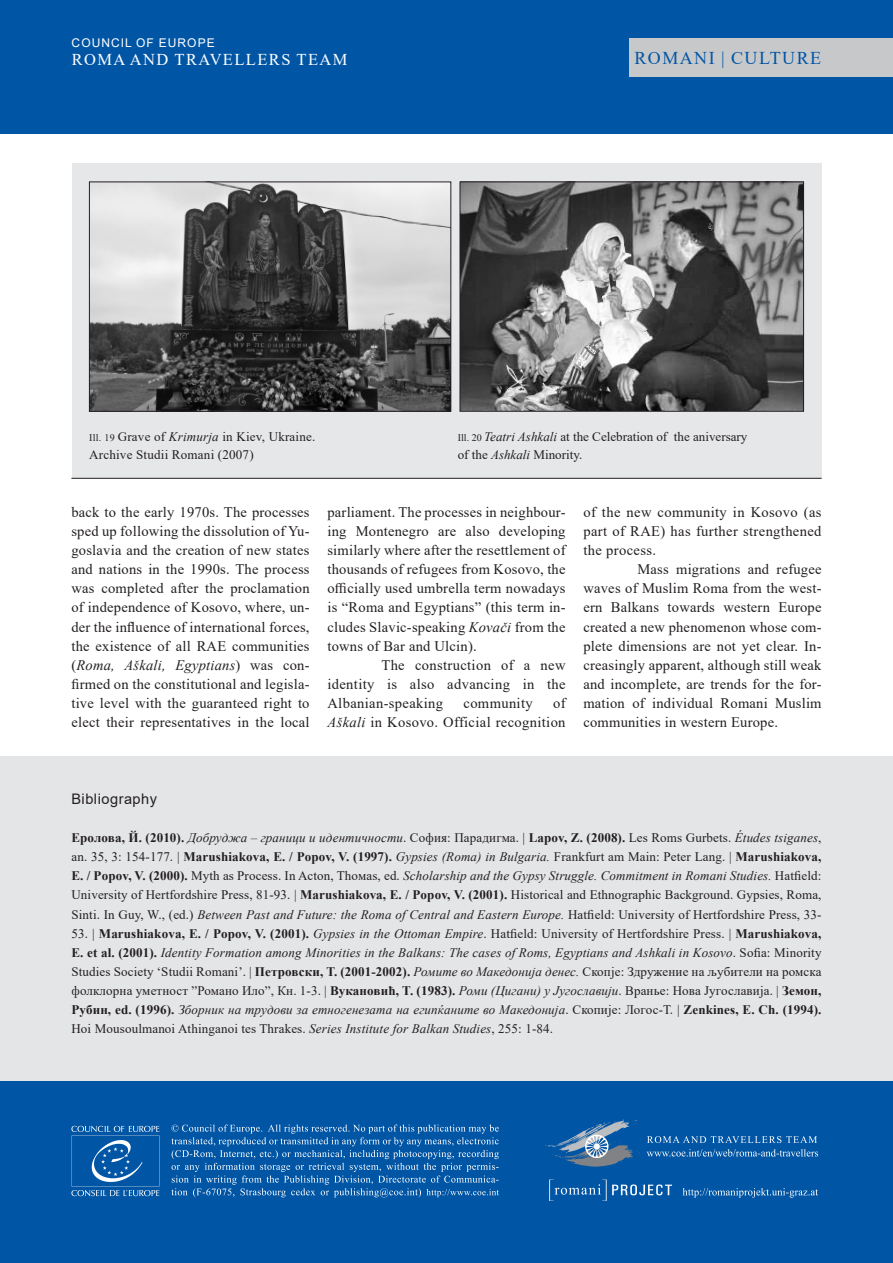
<style>
.page{position:relative;width:893px;height:1263px;background:#fff}
.page>*{position:absolute;margin:0;border:0;box-sizing:border-box;transform-origin:0 0}
.t1{font:18px "Times New Roman";letter-spacing:.08em;color:#0155a5}
.t2{font:16.5px "Times New Roman";letter-spacing:.085em;color:#fff}
.t3{font:14.55px/19.2px "Times New Roman";letter-spacing:.015em;color:#231f20;text-align:justify}
.t4{font:14.55px "Arial";letter-spacing:.035em;color:#231f20}
.t5{font:13.05px/19.2px "Times New Roman";letter-spacing:.01em;color:#231f20;text-align:justify}
.t6{font:12px "Arial";letter-spacing:.085em;color:#fff}
.s1{font-size:10.05px}
.s2{font-style:italic}
.s3{font-weight:700}
</style>
<div class="page">
<div style="left:0;top:756px;width:893px;height:478px;background:#e4e5e7"></div>
<div style="left:0;top:0;width:893px;height:134px;background:#0155a5"></div>
<div style="left:630px;top:38px;width:263px;height:39px;background:#c7c8ca"></div>
<div style="left:0;top:1081px;width:893px;height:182px;background:#0155a5"></div>
<div style="left:72px;top:163px;width:749px;height:315px;background:#e6e7e9"></div>
<img style="left:462px;top:184px;width:340px;height:225px">
<div style="left:460px;top:182px;width:344px;height:229px;border:1px solid #231f20"></div>
<img style="left:91px;top:184px;width:358px;height:225px">
<div style="left:89px;top:182px;width:362px;height:229px;border:1px solid #231f20"></div>
<hr style="left:71px;top:478px;width:750px;height:1px;background:#231f20">
<svg style="left:171px;top:1124px;width:328px;height:73px"></svg>
<svg style="left:549px;top:1179px;width:123px;height:22px"></svg>
<svg style="left:545px;top:1119px;width:95px;height:48px"></svg>
<svg style="left:647px;top:1149px;width:171px;height:7px"></svg>
<svg style="left:647px;top:1136px;width:170px;height:7px"></svg>
<svg style="left:71px;top:1126px;width:88px;height:70px"></svg>
<svg style="left:682px;top:1188px;width:136px;height:9px"></svg>
<p class="t6" style="left:72px;top:35px;width:145px">COUNCIL OF EUROPE</p>
<p class="t2" style="left:72px;top:48px;width:277px">ROMA AND TRAVELLERS TEAM</p>
<p class="t1" style="left:634px;top:45px;width:188px">ROMANI | CULTURE</p>
<p class="t5" style="left:89px;top:426px;width:228px"><span class="s1">Ill. 19</span> Grave of <span class="s2">Krimurja</span> in Kiev, Ukraine.</p>
<p class="t5" style="left:89px;top:444px;width:166px">Archive Studii Romani (2007)</p>
<p class="t5" style="left:458px;top:426px;width:291px"><span class="s1">Ill. 20</span> <span class="s2">Teatri Ashkali</span> at the Celebration of the aniversary</p>
<p class="t5" style="left:458px;top:444px;width:126px">of the <span class="s2">Ashkali</span> Minority.</p>
<p class="t3" style="left:71px;top:502px;width:240px">back to the early 1970s. The processes sped up following the dissolution of Yu&shy;goslavia and the creation of new states and nations in the 1990s. The process was completed after the proclamation of independence of Kosovo, where, un&shy;der the influence of international forces, the existence of all RAE communities (<span class="s2">Roma, Aškali, Egyptians</span>) was con&shy;firmed on the constitutional and legisla&shy;tive level with the guaranteed right to elect their representatives in the local</p>
<p class="t3" style="left:327px;top:502px;width:240px">parliament. The processes in neighbour&shy;ing Montenegro are also developing similarly where after the resettlement of thousands of refugees from Kosovo, the officially used umbrella term nowadays is “Roma and Egyptians” (this term in&shy;cludes Slavic-speaking <span class="s2">Kovači</span> from the towns of Bar and Ulcin).</p>
<p class="t3" style="left:327px;top:655px;width:240px;text-indent:54px">The construction of a new identity is also advancing in the Albanian‑speaking</p>
<p class="t3" style="left:463px;top:693px;width:71px">community</p>
<p class="t3" style="left:327px;top:693px;width:240px;text-align:right">of<br><span class="s2">Aškali</span> in Kosovo. Official recognition</p>
<p class="t3" style="left:583px;top:502px;width:240px">of the new community in Kosovo (as part of RAE) has further strengthened the process.</p>
<p class="t3" style="left:583px;top:559px;width:240px;text-indent:54px">Mass migrations and refugee waves of Muslim Roma from the west&shy;ern Balkans towards western Europe created a new phenomenon whose com&shy;plete dimensions are not yet clear. In&shy;creasingly apparent, although still weak and incomplete, are trends for the for&shy;mation of individual Romani Muslim communities in western Europe.</p>
<p class="t4" style="left:71px;top:788px;width:87px">Bibliography</p>
<p class="t5" style="left:71px;top:828px;width:752px"><span class="s3">Еролова, Й. (2010).</span> <span class="s2">Добруджа – граници и идентичности</span>. София: Парадигма. | <span class="s3">Lapov, Z. (2008).</span> Les Roms Gurbets. <span class="s2">Études tsiganes</span>, an. 35, 3: 154-177. | <span class="s3">Marushiakova, E. / Popov, V. (1997).</span> <span class="s2">Gypsies (Roma) in Bulgaria.</span> Frankfurt am Main: Peter Lang. | <span class="s3">Marushiakova, E. / Popov, V. (2000).</span> Myth as Process. In Acton, Thомas, ed. <span class="s2">Scholarship and the Gypsy Struggle. Commitment in Romani Studies.</span> Hatfield:<br>University of Hertfordshire Press, 81-93. | <span class="s3">Marushiakova, E. / Popov, V. (2001).</span> Historical and Ethnographic Background. Gypsies, Roma, Sinti. In Guy, W., (ed.) <span class="s2">Between Past and Future: the Roma of Central and Eastern Europe.</span> Hatfield: University of Hertfordshire Press, 33-</p>
<p class="t5" style="left:71px;top:923px;width:752px">53. | <span class="s3">Marushiakova, E. / Popov, V. (2001).</span> <span class="s2">Gypsies in the Ottoman Empire</span>. Hatfield: University of Hertfordshire Press. | <span class="s3">Marushiakova, E. et al. (2001).</span> <span class="s2">Identity Formation among Minorities in the Balkans: The cases of Roms, Egyptians and Ashkali in Kosovo</span>. Sofia: Minority Studies Society ‘Studii Romani’. | <span class="s3">Петровски, Т. (2001-2002).</span> <span class="s2">Ромите во Македониjа денес.</span> Скопjе: Здружение на љубители на ромска фолклорна уметност ”Романо Ило”, Кн. 1-3. | <span class="s3">Вукановиħ, T. (1983).</span> <span class="s2">Роми (Цигани) у Jугославиjи</span>. Вранье: Нова Jугославиjа. | <span class="s3">Земон, Рубин, ed. (1996).</span> <span class="s2">Зборник на трудови за етногенезата на египќаните во Македониjа</span>. Скопиjе: Логос-Т. | <span class="s3">Zenkines, E. Ch. (1994).<br></span>Hoi Mousoulmanoi Athinganoi tes Thrakes. <span class="s2">Series Institute for Balkan Studies</span>, 255: 1-84.</p>
</div>
